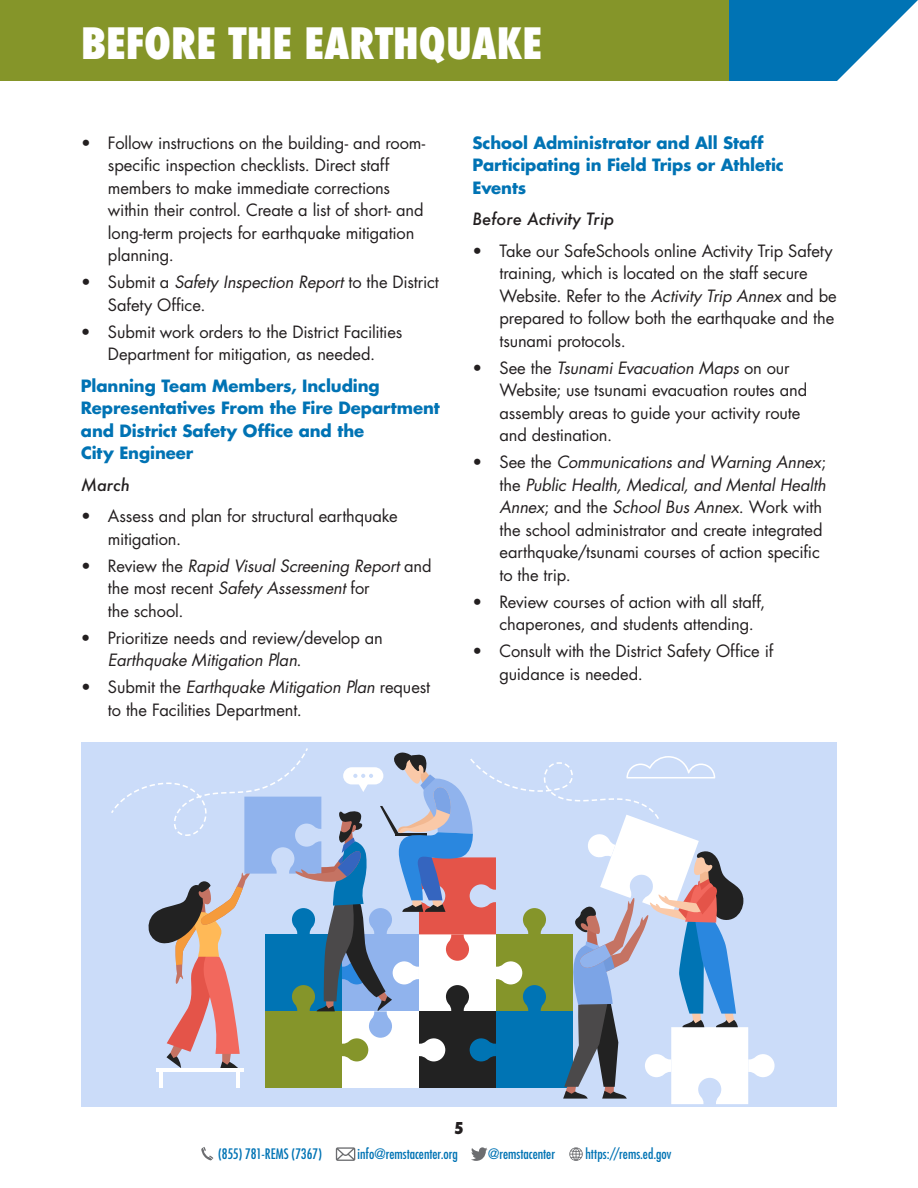
<style>
.page{position:relative;width:918px;height:1188px;background:#fff}
.page>*{position:absolute;margin:0;border:0;box-sizing:border-box;transform-origin:0 0}
.t1{font:800 condensed 42px "Futura";color:#fff}
.t2{font:800 18px "Futura PT Cond";color:#231f20}
.t3{font:16.5px/22.5px "Futura Std";letter-spacing:-.01em;color:#231f20}
.t4{font:700 16.5px/22.5px "Futura Std";letter-spacing:-.005em;color:#0073b4}
.t5{font:italic 16.5px/22.5px "Futura Std";letter-spacing:-.01em;color:#231f20}
.t6{font:italic 500 16.5px "Futura";color:#231f20}
.t7{font:condensed 14.1px "Futura Std";color:#0073b4}
.s1{font-style:italic}
.s2{font-style:normal}
</style>
<div class="page">
<svg style="left:336px;top:1147px;width:19px;height:14px"></svg>
<svg style="left:471px;top:1147px;width:17px;height:14px"></svg>
<svg style="left:569px;top:1147px;width:14px;height:14px"></svg>
<svg style="left:201px;top:1147px;width:12px;height:13px"></svg>
<svg style="left:729px;top:0;width:189px;height:81px"></svg>
<div style="left:0;top:0;width:729px;height:81px;background:#859529"></div>
<div style="left:81px;top:742px;width:756px;height:365px;background:#cbdcf9"></div>
<svg style="left:111px;top:748px;width:664px;height:356px"></svg>
<h1 class="t1" style="left:81px;top:14px;width:463px">BEFORE THE EARTHQUAKE</h1>
<p class="t3" style="left:108px;top:131px;width:319px;text-indent:-27px">• Follow instructions on the building- and room&shy;specific inspection checklists. Direct staff members to make immediate corrections within their control. Create a list of short- and long-term projects for earthquake mitigation planning.</p>
<p class="t3" style="left:108px;top:271px;width:332px;text-indent:-27px">• Submit a <span class="s1">Safety Inspection Report</span> to the District<br>Safety Office.</p>
<p class="t3" style="left:81px;top:320px;width:323px;text-align:center">• Submit work orders to the District Facilities<br>Department for mitigation, as needed.</p>
<h4 class="t4" style="left:81px;top:374px;width:360px">Planning Team Members, Including<br>Representatives From the Fire Department and District Safety Office and the<br>City Engineer</h4>
<p class="t6" style="left:81px;top:473px;width:51px">March</p>
<p class="t3" style="left:108px;top:505px;width:291px;text-indent:-27px">• Assess and plan for structural earthquake mitigation.</p>
<p class="t5" style="left:108px;top:555px;width:325px;text-indent:-27px"><span class="s2">• Review the</span> Rapid Visual Screening Report <span class="s2">and the most recent</span> Safety Assessment <span class="s2">for<br>the school.</span></p>
<p class="t3" style="left:108px;top:626px;width:276px;text-indent:-27px">• Prioritize needs and review/develop an<br><span class="s1">Earthquake Mitigation Plan</span>.</p>
<p class="t3" style="left:108px;top:676px;width:324px;text-indent:-27px">• Submit the <span class="s1">Earthquake Mitigation Plan</span> request to the Facilities Department.</p>
<h4 class="t4" style="left:472px;top:131px;width:313px">School Administrator and All Staff<br>Participating in Field Trips or Athletic<br>Events</h4>
<p class="t6" style="left:472px;top:208px;width:143px">Before Activity Trip</p>
<p class="t3" style="left:499px;top:239px;width:339px;text-indent:-27px">• Take our SafeSchools online Activity Trip Safety training, which is located on the staff secure Website. Refer to the <span class="s1">Activity Trip Annex</span> and be prepared to follow both the earthquake and the tsunami protocols.</p>
<p class="t3" style="left:499px;top:356px;width:309px;text-indent:-27px">• See the <span class="s1">Tsunami Evacuation Maps</span> on our Website; use tsunami evacuation routes and assembly areas to guide your activity route and destination.</p>
<p class="t3" style="left:499px;top:451px;width:328px;text-indent:-27px">• See the <span class="s1">Communications and Warning Annex</span>; the <span class="s1">Public Health, Medical, and Mental Health Annex</span>; and the <span class="s1">School Bus Annex</span>. Work with the school administrator and create integrated earthquake/tsunami courses of action specific to the trip.</p>
<p class="t3" style="left:499px;top:590px;width:267px;text-indent:-27px">• Review courses of action with all staff, chaperones, and students attending.</p>
<p class="t3" style="left:499px;top:640px;width:275px;text-indent:-27px">• Consult with the District Safety Office if guidance is needed.</p>
<p class="t2" style="left:454px;top:1118px;width:11px">5</p>
<p class="t7" style="left:218px;top:1146px;width:105px">(855) 781-REMS (7367)</p>
<p class="t7" style="left:358px;top:1146px;width:102px">info@remstacenter.org</p>
<p class="t7" style="left:488px;top:1146px;width:69px">@remstacenter</p>
<p class="t7" style="left:585px;top:1146px;width:88px">https://rems.ed.gov</p>
</div>
